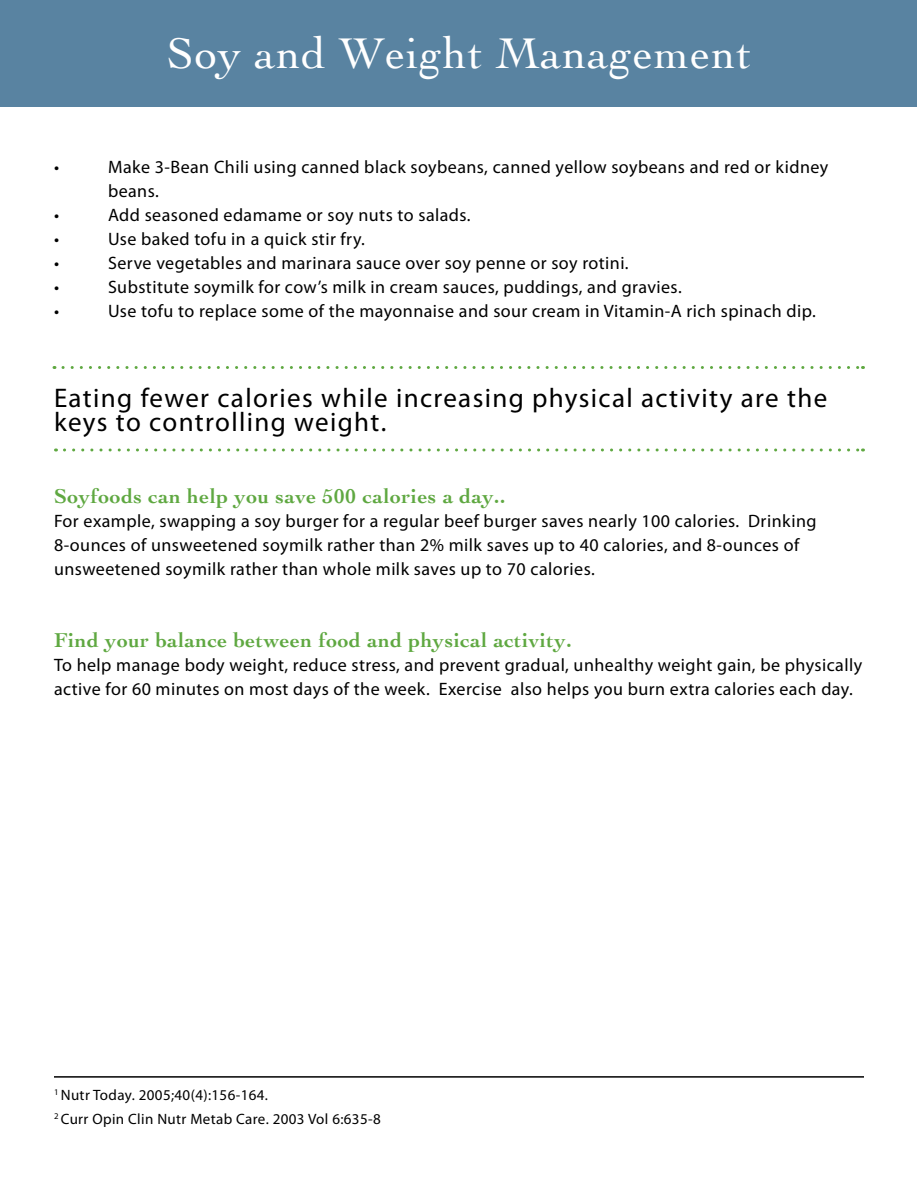
<style>
.page{position:relative;width:918px;height:1188px;background:#fff}
.page>*{position:absolute;margin:0;border:0;box-sizing:border-box;transform-origin:0 0}
.t1{font:45px "Cochin";letter-spacing:.025em;color:#fff}
.t2{font:27px/24px "Myriad Pro";letter-spacing:.05em;color:#000}
.t3{font:700 21px "Cochin";letter-spacing:.025em;color:#5fa841}
.t4{font:18px/24px "Myriad Pro";letter-spacing:.025em;color:#000}
.t5{font:15px "Myriad Pro";letter-spacing:.025em;color:#000}
</style>
<div class="page">
<div style="left:0;top:1px;width:916px;height:106px;background:#5983a1"></div>
<svg style="left:63px;top:366px;width:800px;height:3px"></svg>
<svg style="left:64px;top:448px;width:799px;height:4px"></svg>
<hr style="left:54px;top:1076px;width:810px;height:2px;background:#000">
<p class="t1" style="left:167px;top:28px;width:586px">Soy and Weight Management</p>
<p class="t4" style="left:54px;top:156px;width:7px">•</p>
<p class="t4" style="left:108px;top:156px;width:722px">Make 3-Bean Chili using canned black soybeans, canned yellow soybeans and red or kidney beans.</p>
<p class="t4" style="left:54px;top:204px;width:7px">•</p>
<p class="t4" style="left:108px;top:204px;width:364px">Add seasoned edamame or soy nuts to salads.</p>
<p class="t4" style="left:54px;top:228px;width:7px">•</p>
<p class="t4" style="left:108px;top:228px;width:259px">Use baked tofu in a quick stir fry.</p>
<p class="t4" style="left:54px;top:252px;width:7px">•</p>
<p class="t4" style="left:108px;top:252px;width:522px">Serve vegetables and marinara sauce over soy penne or soy rotini.</p>
<p class="t4" style="left:54px;top:276px;width:7px">•</p>
<p class="t4" style="left:108px;top:276px;width:575px">Substitute soymilk for cow’s milk in cream sauces, puddings, and gravies.</p>
<p class="t4" style="left:54px;top:300px;width:7px">•</p>
<p class="t4" style="left:108px;top:300px;width:709px">Use tofu to replace some of the mayonnaise and sour cream in Vitamin-A rich spinach dip.</p>
<p class="t2" style="left:54px;top:387px;width:775px">Eating fewer calories while increasing physical activity are the keys to controlling weight.</p>
<p class="t3" style="left:54px;top:484px;width:453px">Soyfoods can help you save 500 calories a day..</p>
<p class="t4" style="left:54px;top:510px;width:764px">For example, swapping a soy burger for a regular beef burger saves nearly 100 calories. Drinking<br>8-ounces of unsweetened soymilk rather than 2% milk saves up to 40 calories, and 8-ounces of unsweetened soymilk rather than whole milk saves up to 70 calories.</p>
<p class="t3" style="left:54px;top:628px;width:519px">Find your balance between food and physical activity.</p>
<p class="t4" style="left:54px;top:654px;width:810px">To help manage body weight, reduce stress, and prevent gradual, unhealthy weight gain, be physically active for 60 minutes on most days of the week. Exercise also helps you burn extra calories each day.</p>
<p class="t5" style="left:54px;top:1087px;width:216px"><sup>1</sup> Nutr Today. 2005;40(4):156-164.</p>
<p class="t5" style="left:54px;top:1111px;width:328px"><sup>2</sup> Curr Opin Clin Nutr Metab Care. 2003 Vol 6:635-8</p>
</div>
